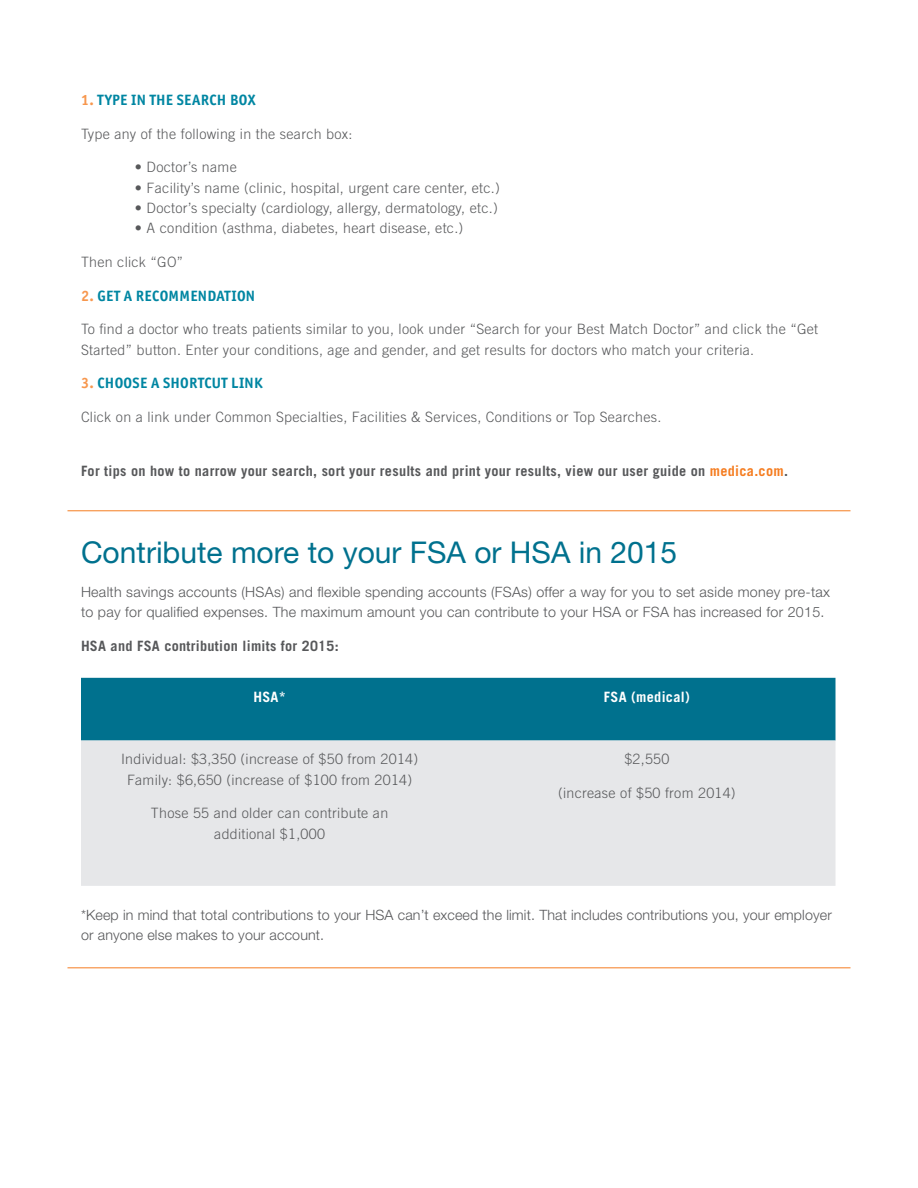
<style>
.page{position:relative;width:918px;height:1188px;background:#fff}
.page>*{position:absolute;margin:0;border:0;box-sizing:border-box;transform-origin:0 0}
.Headline_with_orange{font:30px "Helvetica Neue LT Std";color:#00718e}
.Body_Copy{font:700 15px "Officina Sans ITC Pro";letter-spacing:.02em;color:#0086a2}
.Body_Copy-2{font:300 14.25px/20.2px "Trade Gothic LT Std";letter-spacing:.02em;color:#57585a;text-align:center}
.Body_Copy-3{font:300 14.25px/20.2px "Helvetica Neue LT Std";letter-spacing:.02em;color:#57585a}
.Body_Copy-4{font:700 14.25px "Trade Gothic LT Std";letter-spacing:.02em;color:#57585a}
.Body_Copy-5{font:700 14.25px "Trade Gothic LT Std";letter-spacing:.02em;color:#fff}
.s1{color:#f7974e}
.s2{color:#f57d21}
</style>
<div class="page">
<hr style="left:68px;top:510px;width:782px;height:1px;background:#f57d21">
<hr style="left:68px;top:967px;width:782px;height:1px;background:#f57d21">
<div style="left:81px;top:678px;width:755px;height:63px;background:#00718e"></div>
<div style="left:81px;top:741px;width:755px;height:145px;background:#e6e7e9"></div>
<p class="Body_Copy" style="left:81px;top:90px;width:176px"><span class="s1">1.</span> TYPE IN THE SEARCH BOX</p>
<p class="Body_Copy-2" style="left:81px;top:123px;width:273px">Type any of the following in the search box:</p>
<p class="Body_Copy-2" style="left:135px;top:157px;width:103px">• Doctor’s name</p>
<p class="Body_Copy-2" style="left:135px;top:177px;width:366px">• Facility’s name (clinic, hospital, urgent care center, etc.)</p>
<p class="Body_Copy-2" style="left:135px;top:197px;width:364px">• Doctor’s specialty (cardiology, allergy, dermatology, etc.)</p>
<p class="Body_Copy-2" style="left:135px;top:218px;width:330px">• A condition (asthma, diabetes, heart disease, etc.)</p>
<p class="Body_Copy-2" style="left:81px;top:251px;width:104px">Then click “GO”</p>
<p class="Body_Copy" style="left:81px;top:286px;width:176px"><span class="s1">2.</span> GET A RECOMMENDATION</p>
<p class="Body_Copy-2" style="left:81px;top:319px;width:739px;text-align:left">To find a doctor who treats patients similar to you, look under “Search for your Best Match Doctor” and click the “Get<br>Started” button. Enter your conditions, age and gender, and get results for doctors who match your criteria.</p>
<p class="Body_Copy" style="left:81px;top:374px;width:183px"><span class="s1">3.</span> CHOOSE A SHORTCUT LINK</p>
<p class="Body_Copy-2" style="left:81px;top:407px;width:582px">Click on a link under Common Specialties, Facilities &amp; Services, Conditions or Top Searches.</p>
<p class="Body_Copy-4" style="left:81px;top:462px;width:708px">For tips on how to narrow your search, sort your results and print your results, view our user guide on <span class="s2">medica.com</span>.</p>
<p class="Headline_with_orange" style="left:81px;top:534px;width:598px">Contribute more to your FSA or HSA in 2015</p>
<p class="Body_Copy-3" style="left:81px;top:581px;width:751px">Health savings accounts (HSAs) and flexible spending accounts (FSAs) offer a way for you to set aside money pre-tax to pay for qualified expenses. The maximum amount you can contribute to your HSA or FSA has increased for 2015.</p>
<p class="Body_Copy-4" style="left:81px;top:637px;width:259px">HSA and FSA contribution limits for 2015:</p>
<p class="Body_Copy-5" style="left:253px;top:688px;width:34px">HSA*</p>
<p class="Body_Copy-5" style="left:604px;top:688px;width:87px">FSA (medical)</p>
<p class="Body_Copy-2" style="left:121px;top:749px;width:299px">Individual: $3,350 (increase of $50 from 2014)<br>Family: $6,650 (increase of $100 from 2014)</p>
<p class="Body_Copy-2" style="left:151px;top:803px;width:239px">Those 55 and older can contribute an additional $1,000</p>
<p class="Body_Copy-2" style="left:624px;top:749px;width:47px">$2,550</p>
<p class="Body_Copy-2" style="left:558px;top:783px;width:179px">(increase of $50 from 2014)</p>
<p class="Body_Copy-3" style="left:81px;top:904px;width:752px">*Keep in mind that total contributions to your HSA can’t exceed the limit. That includes contributions you, your employer or anyone else makes to your account.</p>
</div>
